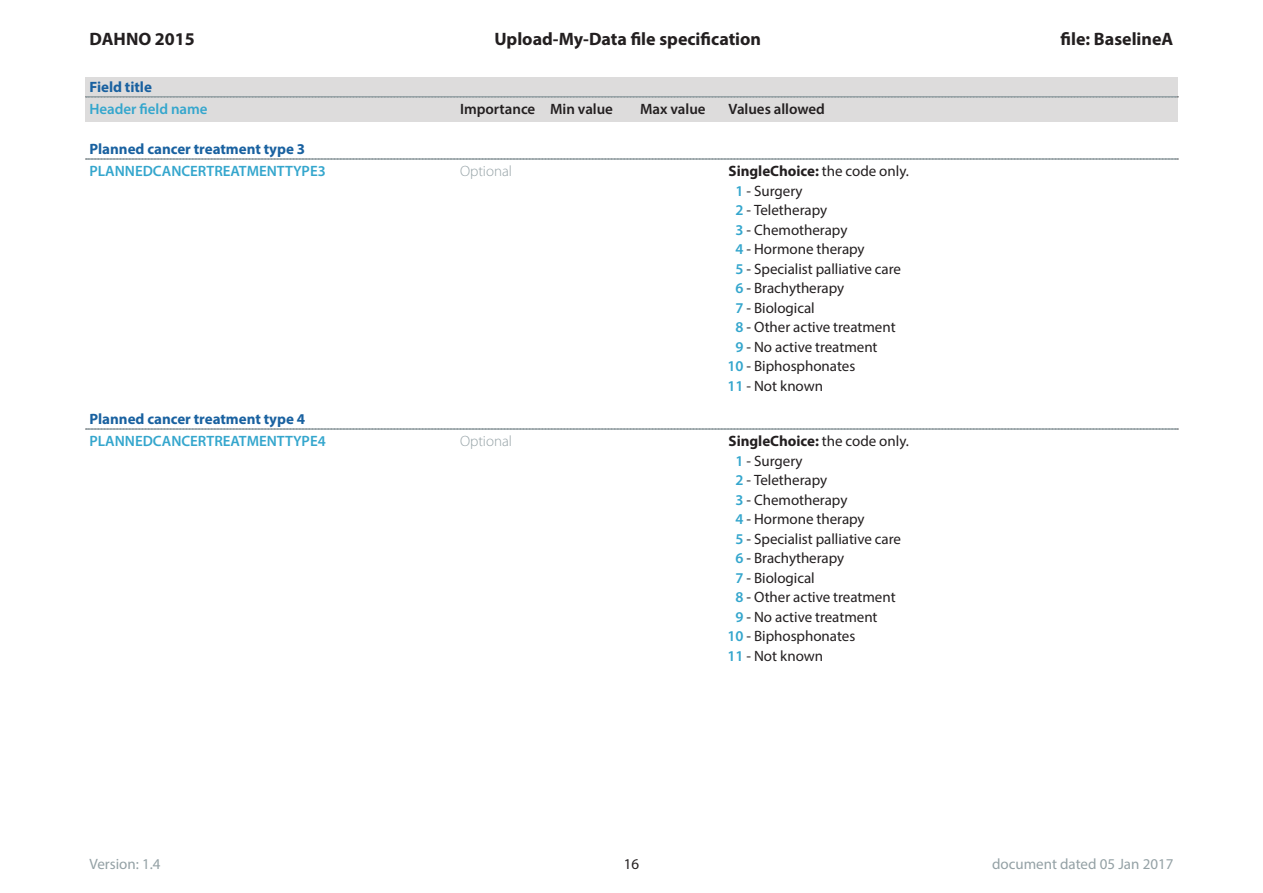
<style>
.page{position:relative;width:1263px;height:893px;background:#fff}
.page>*{position:absolute;margin:0;border:0;box-sizing:border-box;transform-origin:0 0}
.t1{font:700 18px "Myriad Pro";color:#231f20}
.t2{font:15px "Myriad Pro";color:#231f20}
.t3{font:600 15px "Myriad Pro";color:#34a6cd}
.t4{font:700 15px "Myriad Pro";color:#1961a0}
.t5{font:700 15px "Myriad Pro";color:#231f20}
.t6{font:600 15px "Myriad Pro";color:#231f20}
.t7{font:15px "Myriad Pro";color:#94a1a5}
.t8{font:300 15px "Myriad Pro";color:#94a1a5}
.s1{font-weight:400}
.s2{font-weight:600;color:#34a6cd}
</style>
<div class="page">
<div style="left:85px;top:77px;width:1093px;height:45px;background:#dddcdc"></div>
<hr style="left:86px;top:96px;width:1091px;height:2px;background:#94a1a5">
<hr style="left:86px;top:158px;width:1091px;height:2px;background:#94a1a5">
<hr style="left:86px;top:428px;width:1091px;height:2px;background:#94a1a5">
<p class="t1" style="left:90px;top:28px;width:107px">DAHNO 2015</p>
<p class="t1" style="left:494px;top:28px;width:268px">Upload-My-Data file specification</p>
<p class="t1" style="left:1060px;top:28px;width:114px">file: BaselineA</p>
<p class="t4" style="left:90px;top:77px;width:64px">Field title</p>
<p class="t3" style="left:90px;top:99px;width:120px">Header field name</p>
<p class="t6" style="left:460px;top:99px;width:154px">Importance Min value</p>
<p class="t6" style="left:640px;top:99px;width:67px">Max value</p>
<p class="t6" style="left:729px;top:99px;width:98px">Values allowed</p>
<p class="t4" style="left:90px;top:139px;width:217px">Planned cancer treatment type 3</p>
<p class="t3" style="left:90px;top:162px;width:238px">PLANNEDCANCERTREATMENTTYPE3</p>
<p class="t8" style="left:460px;top:162px;width:53px">Optional</p>
<p class="t5" style="left:729px;top:161px;width:182px">SingleChoice: <span class="s1">the code only.</span></p>
<p class="t2" style="left:736px;top:181px;width:69px"><span class="s2">1</span> - Surgery</p>
<p class="t2" style="left:736px;top:201px;width:93px"><span class="s2">2</span> - Teletherapy</p>
<p class="t2" style="left:736px;top:220px;width:113px"><span class="s2">3</span> - Chemotherapy</p>
<p class="t2" style="left:736px;top:240px;width:131px"><span class="s2">4</span> - Hormone therapy</p>
<p class="t2" style="left:736px;top:259px;width:167px"><span class="s2">5</span> - Specialist palliative care</p>
<p class="t2" style="left:736px;top:279px;width:110px"><span class="s2">6</span> - Brachytherapy</p>
<p class="t2" style="left:736px;top:298px;width:81px"><span class="s2">7</span> - Biological</p>
<p class="t2" style="left:736px;top:318px;width:162px"><span class="s2">8</span> - Other active treatment</p>
<p class="t2" style="left:736px;top:337px;width:143px"><span class="s2">9</span> - No active treatment</p>
<p class="t2" style="left:728px;top:357px;width:129px"><span class="s2">10</span> - Biphosphonates</p>
<p class="t2" style="left:728px;top:376px;width:97px"><span class="s2">11</span> - Not known</p>
<p class="t4" style="left:90px;top:409px;width:217px">Planned cancer treatment type 4</p>
<p class="t3" style="left:90px;top:432px;width:238px">PLANNEDCANCERTREATMENTTYPE4</p>
<p class="t8" style="left:460px;top:432px;width:53px">Optional</p>
<p class="t5" style="left:729px;top:431px;width:182px">SingleChoice: <span class="s1">the code only.</span></p>
<p class="t2" style="left:736px;top:451px;width:69px"><span class="s2">1</span> - Surgery</p>
<p class="t2" style="left:736px;top:471px;width:93px"><span class="s2">2</span> - Teletherapy</p>
<p class="t2" style="left:736px;top:490px;width:113px"><span class="s2">3</span> - Chemotherapy</p>
<p class="t2" style="left:736px;top:510px;width:131px"><span class="s2">4</span> - Hormone therapy</p>
<p class="t2" style="left:736px;top:529px;width:167px"><span class="s2">5</span> - Specialist palliative care</p>
<p class="t2" style="left:736px;top:549px;width:110px"><span class="s2">6</span> - Brachytherapy</p>
<p class="t2" style="left:736px;top:568px;width:81px"><span class="s2">7</span> - Biological</p>
<p class="t2" style="left:736px;top:588px;width:162px"><span class="s2">8</span> - Other active treatment</p>
<p class="t2" style="left:736px;top:607px;width:143px"><span class="s2">9</span> - No active treatment</p>
<p class="t2" style="left:728px;top:627px;width:129px"><span class="s2">10</span> - Biphosphonates</p>
<p class="t2" style="left:728px;top:646px;width:97px"><span class="s2">11</span> - Not known</p>
<p class="t7" style="left:90px;top:854px;width:73px">Version: 1.4</p>
<p class="t2" style="left:624px;top:854px;width:17px">16</p>
<p class="t7" style="left:992px;top:854px;width:183px">document dated 05 Jan 2017</p>
</div>
